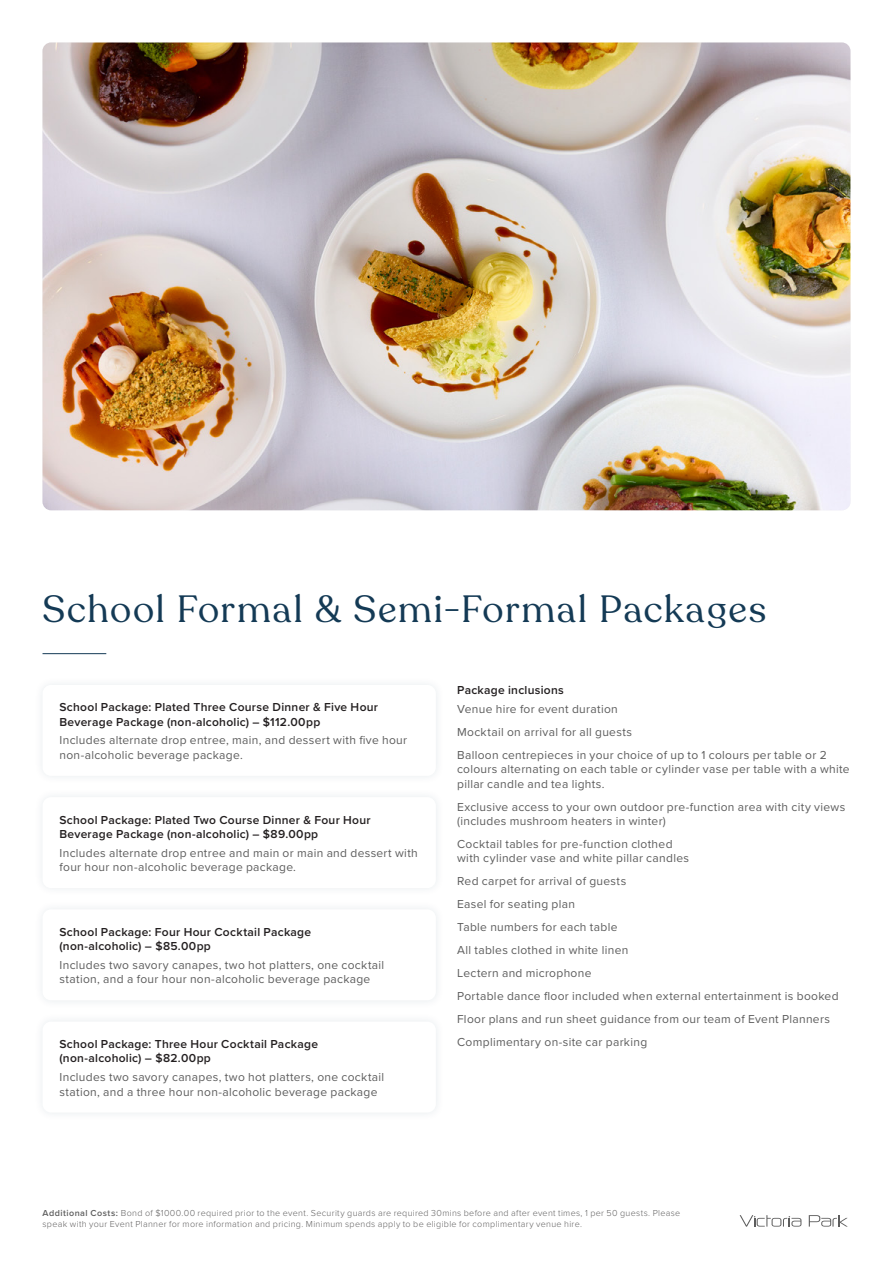
<style>
.page{position:relative;width:893px;height:1263px;background:#fff}
.page>*{position:absolute;margin:0;border:0;box-sizing:border-box;transform-origin:0 0}
.t1{font:37.5px "Recoleta";letter-spacing:.04em;color:#143a55}
.t2{font:12px/23px "Proxima Nova";letter-spacing:.025em;color:#5d5d5d}
.t3{font:600 12px/14.4px "Proxima Nova";letter-spacing:.025em;color:#231f20}
.t4{font:300 9px/10.8px "Proxima Nova";letter-spacing:.035em;color:#636262}
.s1{font-weight:600;color:#5d5d5d}
</style>
<div class="page">
<svg style="left:740px;top:1215px;width:61px;height:12px"></svg>
<svg style="left:809px;top:1215px;width:39px;height:11px"></svg>
<hr style="left:43px;top:653px;width:63px;height:1px;background:#143a55">
<img style="left:43px;top:43px;width:807px;height:467px">
<div style="left:33px;top:676px;width:412px;height:109px;background:#fbfbfc"></div>
<div style="left:43px;top:685px;width:393px;height:91px;background:#fff;border-radius:9px"></div>
<div style="left:33px;top:788px;width:412px;height:109px;background:#fbfbfc"></div>
<div style="left:43px;top:797px;width:393px;height:91px;background:#fff;border-radius:9px"></div>
<div style="left:33px;top:900px;width:412px;height:110px;background:#fbfbfc"></div>
<div style="left:43px;top:909px;width:393px;height:91px;background:#fff;border-radius:9px"></div>
<div style="left:33px;top:1012px;width:412px;height:110px;background:#fbfbfc"></div>
<div style="left:43px;top:1021px;width:393px;height:91px;background:#fff;border-radius:9px"></div>
<h1 class="t1" style="left:43px;top:586px;width:725px">School Formal &amp; Semi-Formal Packages</h1>
<p class="t3" style="left:60px;top:700px;width:320px">School Package: Plated Three Course Dinner &amp; Five Hour<br>Beverage Package (non-alcoholic) – $112.00pp</p>
<p class="t2" style="left:60px;top:733px;width:349px;line-height:14.4px">Includes alternate drop entree, main, and dessert with five hour non-alcoholic beverage package.</p>
<p class="t3" style="left:60px;top:812px;width:313px">School Package: Plated Two Course Dinner &amp; Four Hour<br>Beverage Package (non-alcoholic) – $89.00pp</p>
<p class="t2" style="left:60px;top:845px;width:360px;line-height:14.4px">Includes alternate drop entree and main or main and dessert with four hour non-alcoholic beverage package.</p>
<p class="t3" style="left:60px;top:924px;width:253px">School Package: Four Hour Cocktail Package (non-alcoholic) – $85.00pp</p>
<p class="t2" style="left:60px;top:957px;width:326px;line-height:14.4px">Includes two savory canapes, two hot platters, one cocktail station, and a four hour non-alcoholic beverage package</p>
<p class="t3" style="left:60px;top:1036px;width:260px">School Package: Three Hour Cocktail Package (non-alcoholic) – $82.00pp</p>
<p class="t2" style="left:60px;top:1069px;width:326px;line-height:14.4px">Includes two savory canapes, two hot platters, one cocktail station, and a three hour non-alcoholic beverage package</p>
<p class="t3" style="left:457px;top:683px;width:108px">Package inclusions</p>
<p class="t2" style="left:457px;top:697px;width:371px">Venue hire for event duration<br>Mocktail on arrival for all guests<br>Balloon centrepieces in your choice of up to 1 colours per table or 2</p>
<p class="t2" style="left:457px;top:761px;width:394px;line-height:14.4px">colours alternating on each table or cylinder vase per table with a white pillar candle and tea lights.</p>
<p class="t2" style="left:457px;top:799px;width:390px;line-height:14.4px">Exclusive access to your own outdoor pre-function area with city views (includes mushroom heaters in winter)</p>
<p class="t2" style="left:457px;top:836px;width:233px;line-height:14.4px">Cocktail tables for pre-function clothed with cylinder vase and white pillar candles</p>
<p class="t2" style="left:457px;top:869px;width:383px">Red carpet for arrival of guests<br>Easel for seating plan<br>Table numbers for each table<br>All tables clothed in white linen<br>Lectern and microphone<br>Portable dance floor included when external entertainment is booked Floor plans and run sheet guidance from our team of Event Planners Complimentary on-site car parking</p>
<p class="t4" style="left:43px;top:1207px;width:639px"><span class="s1">Additional Costs:</span> Bond of $1000.00 required prior to the event. Security guards are required 30mins before and after event times, 1 per 50 guests. Please speak with your Event Planner for more information and pricing. Minimum spends apply to be eligible for complimentary venue hire.</p>
</div>
